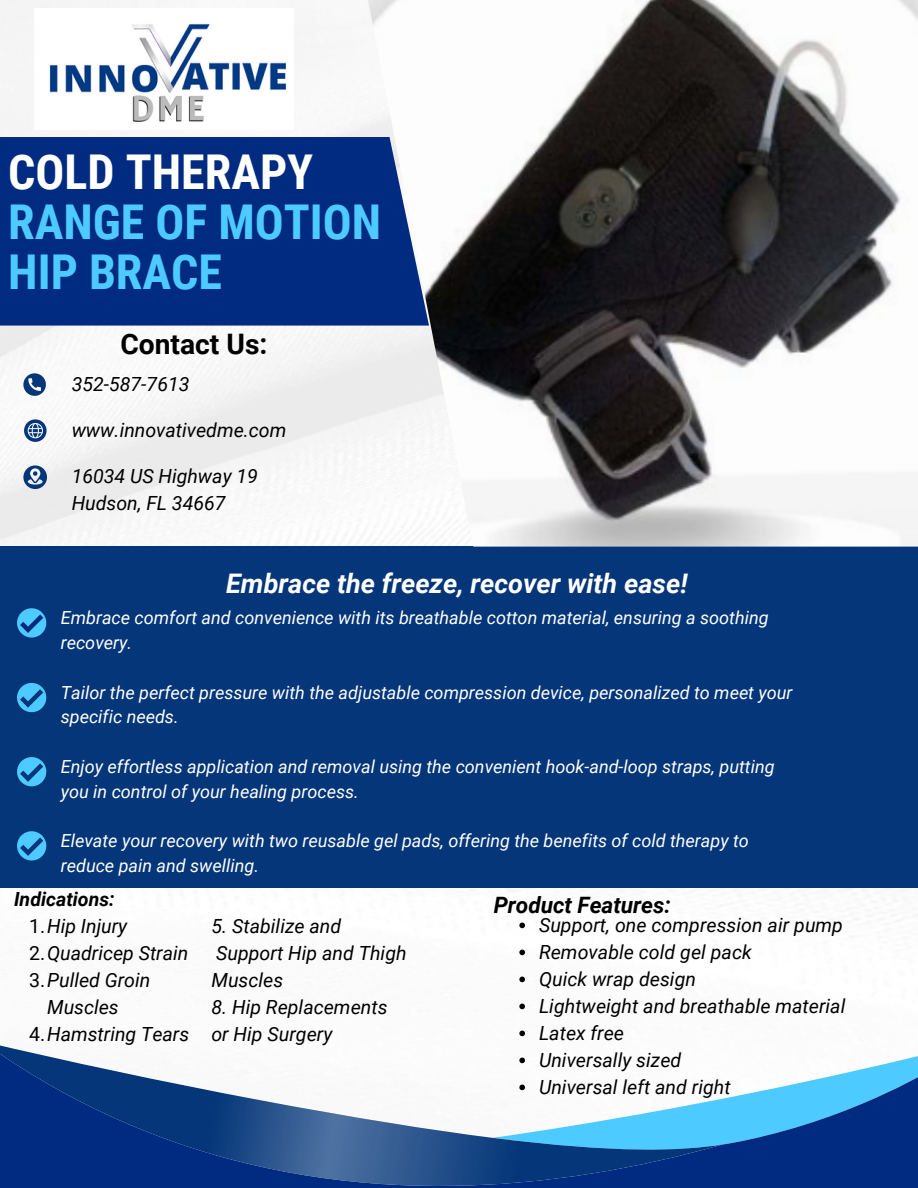
<style>
.page{position:relative;width:918px;height:1188px;background:#fff}
.page>*{position:absolute;margin:0;border:0;box-sizing:border-box;transform-origin:0 0}
.t1{font:700 48px/50.7px "Roboto Condensed";color:#4dcaff}
.t2{font:700 48px "Roboto Condensed";color:#fff}
.t3{font:700 28.2px "Roboto";color:#000}
.t4{font:italic 700 27px "Roboto";color:#fff}
.t5{font:italic 700 22.5px "Roboto";color:#000}
.t6{font:italic 19.5px/27px "Roboto";color:#000}
.t7{font:italic 700 19.5px "Roboto";color:#000}
.t8{font:italic 18px/24.8px "Roboto";color:#fff}
.s1{font-style:normal}
</style>
<div class="page">
<img style="left:0;top:0;width:917px;height:1037px">
<svg style="left:23px;top:373px;width:23px;height:23px"></svg>
<svg style="left:24px;top:419px;width:23px;height:23px"></svg>
<div style="left:0;top:547px;width:918px;height:341px;background:#043679"></div>
<svg style="left:17px;top:608px;width:29px;height:30px"></svg>
<svg style="left:17px;top:683px;width:29px;height:29px"></svg>
<svg style="left:17px;top:757px;width:29px;height:29px"></svg>
<svg style="left:17px;top:831px;width:29px;height:29px"></svg>
<img style="left:367px;top:0;width:551px;height:547px">
<svg style="left:722px;top:1056px;width:196px;height:132px;fill:#002b80"></svg>
<svg style="left:0;top:1045px;width:722px;height:143px"></svg>
<svg style="left:23px;top:465px;width:24px;height:24px"></svg>
<div style="left:0;top:137px;width:429px;height:188px;background:#002b80"></div>
<img style="left:35px;top:9px;width:259px;height:120px">
<svg style="left:519px;top:923px;width:6px;height:5px"></svg>
<svg style="left:519px;top:950px;width:6px;height:5px"></svg>
<svg style="left:519px;top:977px;width:6px;height:5px"></svg>
<svg style="left:519px;top:1004px;width:6px;height:5px"></svg>
<svg style="left:519px;top:1031px;width:6px;height:5px"></svg>
<svg style="left:519px;top:1058px;width:6px;height:5px"></svg>
<svg style="left:519px;top:1085px;width:6px;height:5px"></svg>
<p class="t2" style="left:8px;top:145px;width:307px">COLD THERAPY</p>
<p class="t1" style="left:8px;top:197px;width:374px">RANGE OF MOTION<br>HIP BRACE</p>
<p class="t3" style="left:120px;top:328px;width:149px">Contact Us:</p>
<p class="t6" style="left:72px;top:370px;width:119px">352-587-7613</p>
<p class="t6" style="left:72px;top:416px;width:216px">www.innovativedme.com</p>
<p class="t6" style="left:72px;top:462px;width:188px">16034 US Highway 19<br>Hudson, FL 34667</p>
<p class="t4" style="left:226px;top:568px;width:463px">Embrace the freeze, recover with ease!</p>
<p class="t8" style="left:61px;top:606px;width:709px">Embrace comfort and convenience with its breathable cotton material, ensuring a soothing recovery.</p>
<p class="t8" style="left:61px;top:680px;width:733px">Tailor the perfect pressure with the adjustable compression device, personalized to meet your specific needs.</p>
<p class="t8" style="left:61px;top:754px;width:715px">Enjoy effortless application and removal using the convenient hook-and-loop straps, putting you in control of your healing process.</p>
<p class="t8" style="left:61px;top:829px;width:690px">Elevate your recovery with two reusable gel pads, offering the benefits of cold therapy to reduce pain and swelling.</p>
<p class="t7" style="left:14px;top:887px;width:102px">Indications:</p>
<p class="t6" style="left:29px;top:912px;width:100px"><span class="s1">1.</span>Hip Injury</p>
<p class="t6" style="left:29px;top:939px;width:161px"><span class="s1">2.</span>Quadricep Strain</p>
<p class="t6" style="left:47px;top:966px;width:105px;text-indent:-18px"><span class="s1">3.</span>Pulled Groin<br>Muscles</p>
<p class="t6" style="left:29px;top:1020px;width:162px"><span class="s1">4.</span>Hamstring Tears</p>
<p class="t6" style="left:211px;top:912px;width:197px">5. Stabilize and<br>Support Hip and Thigh<br>Muscles</p>
<p class="t6" style="left:211px;top:993px;width:178px">8. Hip Replacements or Hip Surgery</p>
<p class="t5" style="left:494px;top:892px;width:179px">Product Features:</p>
<p class="t6" style="left:539px;top:911px;width:305px">Support, one compression air pump</p>
<p class="t6" style="left:539px;top:938px;width:214px">Removable cold gel pack</p>
<p class="t6" style="left:539px;top:965px;width:158px">Quick wrap design</p>
<p class="t6" style="left:539px;top:992px;width:308px">Lightweight and breathable material</p>
<p class="t6" style="left:539px;top:1019px;width:86px">Latex free</p>
<p class="t6" style="left:539px;top:1046px;width:144px">Universally sized</p>
<p class="t6" style="left:539px;top:1073px;width:193px">Universal left and right</p>
</div>
